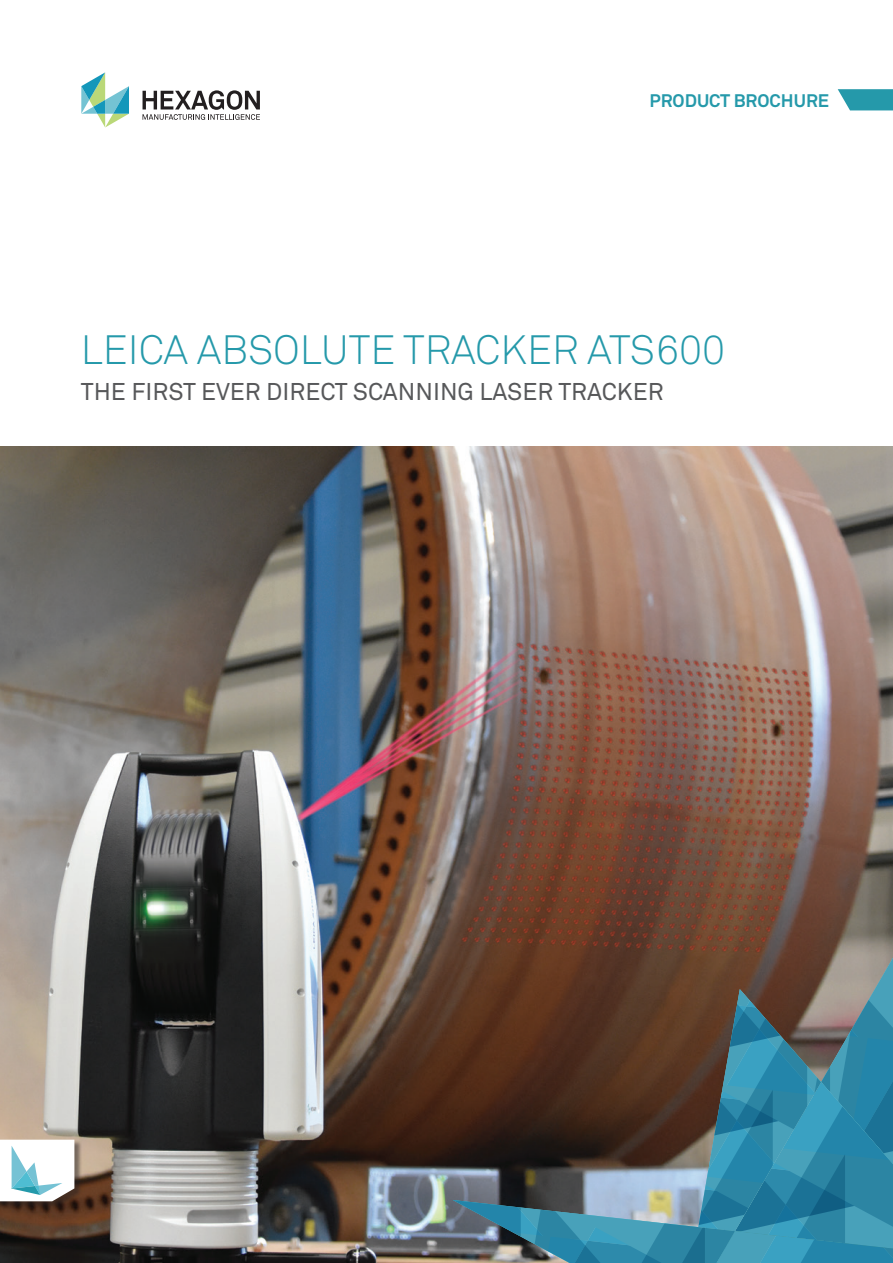
<style>
.page{position:relative;width:893px;height:1263px;background:#fff}
.page>*{position:absolute;margin:0;border:0;box-sizing:border-box;transform-origin:0 0}
.t1{font:40.5px "Akkurat Light Pro";color:#2599aa}
.t2{font:24px "Akkurat Pro";color:#57585a}
.t3{font:700 18px "Akkurat Pro";color:#2599aa}
</style>
<div class="page">
<img style="left:0;top:446px;width:893px;height:817px">
<svg style="left:453px;top:816px;width:440px;height:447px;background:#575b59"></svg>
<svg style="left:838px;top:89px;width:55px;height:21px"></svg>
<div style="left:0;top:1140px;width:82px;height:69px;background:#231f20;opacity:.5"></div>
<svg style="left:0;top:1140px;width:74px;height:61px"></svg>
<svg style="left:143px;top:90px;width:117px;height:30px"></svg>
<svg style="left:81px;top:72px;width:48px;height:55px"></svg>
<p class="t3" style="left:649px;top:89px;width:181px">PRODUCT BROCHURE</p>
<h1 class="t1" style="left:81px;top:326px;width:646px">LEICA ABSOLUTE TRACKER ATS600</h1>
<p class="t2" style="left:81px;top:378px;width:584px">THE FIRST EVER DIRECT SCANNING LASER TRACKER</p>
</div>
